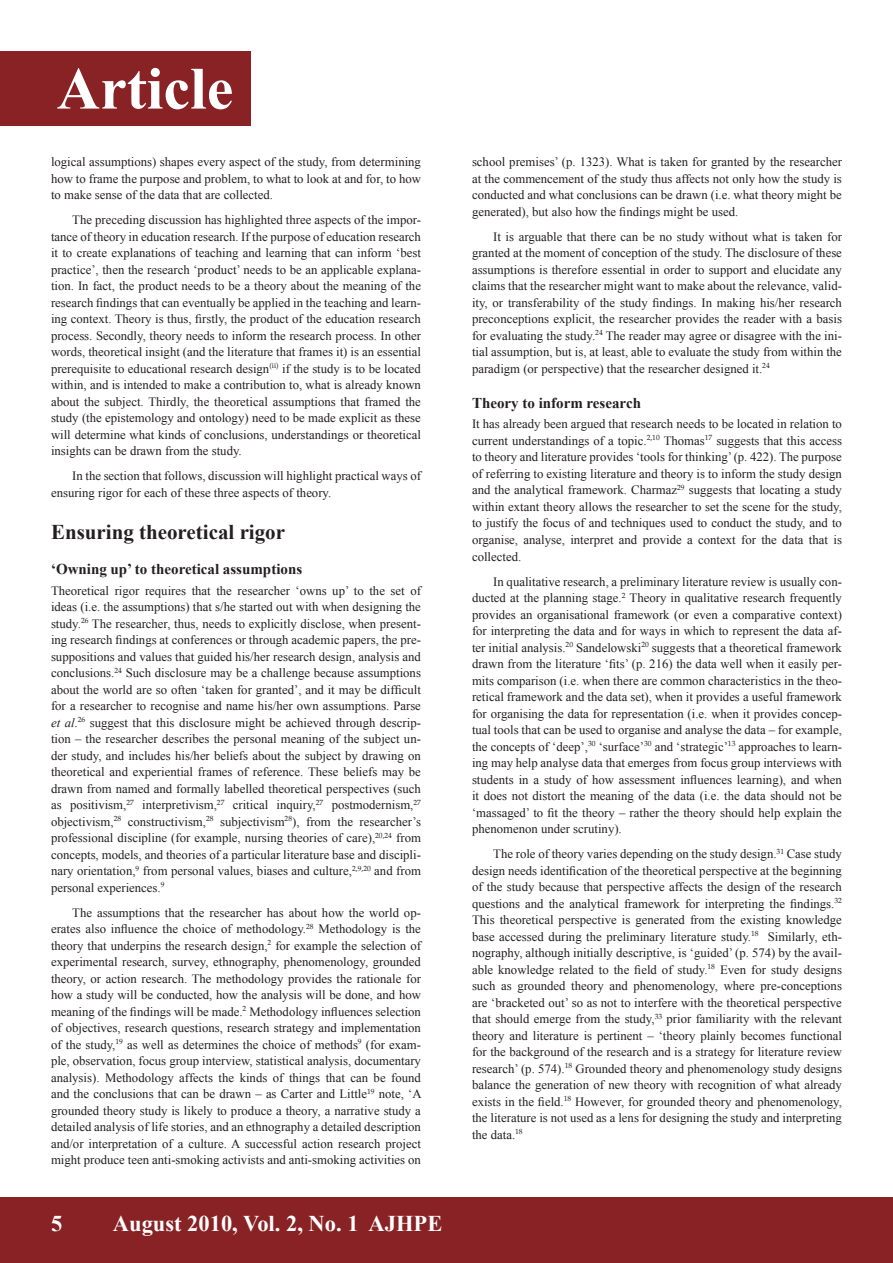
<style>
.page{position:relative;width:893px;height:1263px;background:#fff}
.page>*{position:absolute;margin:0;border:0;box-sizing:border-box;transform-origin:0 0}
.t1{font:700 60px "Times New Roman";color:#fff}
.t2{font:700 22.5px "Times New Roman";color:#fff}
.B_HEAD{font:700 21px "Times New Roman";color:#231f20}
.C_HEAD{font:700 15px "Times New Roman";color:#231f20}
.BODY_COPY_INDENT{font:12.75px/16.5px "Times New Roman";color:#231f20;text-align:justify}
.BODY_COPY{font:12.75px/16.5px "Times New Roman";color:#231f20;text-align:justify}
.s1{font-style:italic}
</style>
<div class="page">
<div style="left:0;top:1197px;width:893px;height:66px;background:#892225"></div>
<div style="left:0;top:51px;width:251px;height:74px;background:#892225"></div>
<h1 class="t1" style="left:57px;top:47px;width:178px">Article</h1>
<p class="BODY_COPY_INDENT" style="left:51px;top:153px;width:371px">logical assumptions) shapes every aspect of the study, from determining how to frame the purpose and problem, to what to look at and for, to how to make sense of the data that are collected.</p>
<p class="BODY_COPY_INDENT" style="left:51px;top:211px;width:371px;text-indent:21px">The preceding discussion has highlighted three aspects of the impor&shy;tance of theory in education research. If the purpose of education research it to create explanations of teaching and learning that can inform ‘best practice’, then the research ‘product’ needs to be an applicable explana&shy;tion. In fact, the product needs to be a theory about the meaning of the research findings that can eventually be applied in the teaching and learn&shy;ing context. Theory is thus, firstly, the product of the education research process. Secondly, theory needs to inform the research process. In other words, theoretical insight (and the literature that frames it) is an essential prerequisite to educational research design<sup>(ii)</sup> if the study is to be located within, and is intended to make a contribution to, what is already known about the subject. Thirdly, the theoretical assumptions that framed the study (the epistemology and ontology) need to be made explicit as these will determine what kinds of conclusions, understandings or theoretical insights can be drawn from the study.</p>
<p class="BODY_COPY_INDENT" style="left:51px;top:467px;width:371px;text-indent:21px">In the section that follows, discussion will highlight practical ways of ensuring rigor for each of these three aspects of theory.</p>
<p class="B_HEAD" style="left:51px;top:517px;width:236px">Ensuring theoretical rigor</p>
<p class="C_HEAD" style="left:51px;top:558px;width:253px">‘Owning up’ to theoretical assumptions</p>
<p class="BODY_COPY" style="left:51px;top:582px;width:371px">Theoretical rigor requires that the researcher ‘owns up’ to the set of ideas (i.e. the assumptions) that s/he started out with when designing the study.<sup>26</sup> The researcher, thus, needs to explicitly disclose, when present&shy;ing research findings at conferences or through academic papers, the pre&shy;suppositions and values that guided his/her research design, analysis and conclusions.<sup>24</sup> Such disclosure may be a challenge because assumptions about the world are so often ‘taken for granted’, and it may be difficult for a researcher to recognise and name his/her own assumptions. Parse <span class="s1">et al</span>.<sup>26</sup> suggest that this disclosure might be achieved through descrip&shy;tion – the researcher describes the personal meaning of the subject un&shy;der study, and includes his/her beliefs about the subject by drawing on theoretical and experiential frames of reference. These beliefs may be drawn from named and formally labelled theoretical perspectives (such as positivism,<sup>27</sup> interpretivism,<sup>27</sup> critical inquiry,<sup>27</sup> postmodernism,<sup>27 </sup>objectivism,<sup>28</sup> constructivism,<sup>28</sup> subjectivism<sup>28</sup>), from the researcher’s professional discipline (for example, nursing theories of care),<sup>20,24</sup> from concepts, models, and theories of a particular literature base and discipli&shy;nary orientation,<sup>9</sup> from personal values, biases and culture,<sup>2,9,20</sup> and from personal experiences.<sup>9</sup></p>
<p class="BODY_COPY_INDENT" style="left:51px;top:904px;width:372px;text-indent:21px">The assumptions that the researcher has about how the world op&shy;erates also influence the choice of methodology.<sup>28</sup> Methodology is the theory that underpins the research design,<sup>2</sup> for example the selection of experimental research, survey, ethnography, phenomenology, grounded theory, or action research. The methodology provides the rationale for how a study will be conducted, how the analysis will be done, and how meaning of the findings will be made.<sup>2</sup> Methodology influences selection of objectives, research questions, research strategy and implementation of the study,<sup>19</sup> as well as determines the choice of methods<sup>9</sup> (for exam&shy;ple, observation, focus group interview, statistical analysis, documentary analysis). Methodology affects the kinds of things that can be found and the conclusions that can be drawn – as Carter and Little<sup>19</sup> note, ‘A grounded theory study is likely to produce a theory, a narrative study a detailed analysis of life stories, and an ethnography a detailed description and/or interpretation of a culture. A successful action research project might produce teen anti-smoking activists and anti-smoking activities on</p>
<p class="t2" style="left:51px;top:1208px;width:13px">5</p>
<p class="t2" style="left:113px;top:1208px;width:331px">August 2010, Vol. 2, No. 1 AJHPE</p>
<p class="BODY_COPY_INDENT" style="left:472px;top:153px;width:371px">school premises’ (p. 1323). What is taken for granted by the researcher at the commencement of the study thus affects not only how the study is conducted and what conclusions can be drawn (i.e. what theory might be generated), but also how the findings might be used.</p>
<p class="BODY_COPY_INDENT" style="left:472px;top:228px;width:371px;text-indent:21px">It is arguable that there can be no study without what is taken for granted at the moment of conception of the study. The disclosure of these assumptions is therefore essential in order to support and elucidate any claims that the researcher might want to make about the relevance, valid&shy;ity, or transferability of the study findings. In making his/her research preconceptions explicit, the researcher provides the reader with a basis for evaluating the study.<sup>24</sup> The reader may agree or disagree with the ini&shy;tial assumption, but is, at least, able to evaluate the study from within the paradigm (or perspective) that the researcher designed it.<sup>24</sup></p>
<p class="C_HEAD" style="left:472px;top:392px;width:170px">Theory to inform research</p>
<p class="BODY_COPY" style="left:472px;top:416px;width:371px">It has already been argued that research needs to be located in relation to current understandings of a topic.<sup>2,10</sup> Thomas<sup>17</sup> suggests that this access to theory and literature provides ‘tools for thinking’ (p. 422). The purpose of referring to existing literature and theory is to inform the study design and the analytical framework. Charmaz<sup>29</sup> suggests that locating a study within extant theory allows the researcher to set the scene for the study, to justify the focus of and techniques used to conduct the study, and to organise, analyse, interpret and provide a context for the data that is collected.</p>
<p class="BODY_COPY_INDENT" style="left:472px;top:573px;width:371px;text-indent:21px">In qualitative research, a preliminary literature review is usually con&shy;ducted at the planning stage.<sup>2</sup> Theory in qualitative research frequently provides an organisational framework (or even a comparative context) for interpreting the data and for ways in which to represent the data af&shy;ter initial analysis.<sup>20</sup> Sandelowski<sup>20</sup> suggests that a theoretical framework drawn from the literature ‘fits’ (p. 216) the data well when it easily per&shy;mits comparison (i.e. when there are common characteristics in the theo&shy;retical framework and the data set), when it provides a useful framework for organising the data for representation (i.e. when it provides concep&shy;tual tools that can be used to organise and analyse the data – for example, the concepts of ‘deep’,<sup>30</sup> ‘surface’<sup>30</sup> and ‘strategic’<sup>13</sup> approaches to learn&shy;ing may help analyse data that emerges from focus group interviews with students in a study of how assessment influences learning), and when it does not distort the meaning of the data (i.e. the data should not be ‘massaged’ to fit the theory – rather the theory should help explain the phenomenon under scrutiny).</p>
<p class="BODY_COPY_INDENT" style="left:472px;top:845px;width:371px;text-indent:21px">The role of theory varies depending on the study design.<sup>31</sup> Case study design needs identification of the theoretical perspective at the beginning of the study because that perspective affects the design of the research questions and the analytical framework for interpreting the findings.<sup>32<br></sup>This theoretical perspective is generated from the existing knowledge base accessed during the preliminary literature study.<sup>18</sup> Similarly, eth&shy;nography, although initially descriptive, is ‘guided’ (p. 574) by the avail&shy;able knowledge related to the field of study.<sup>18</sup> Even for study designs such as grounded theory and phenomenology, where pre-conceptions are ‘bracketed out’ so as not to interfere with the theoretical perspective that should emerge from the study,<sup>33</sup> prior familiarity with the relevant theory and literature is pertinent – ‘theory plainly becomes functional for the background of the research and is a strategy for literature review research’ (p. 574).<sup>18</sup> Grounded theory and phenomenology study designs balance the generation of new theory with recognition of what already exists in the field.<sup>18</sup> However, for grounded theory and phenomenology, the literature is not used as a lens for designing the study and interpreting the data.<sup>18</sup></p>
</div>
